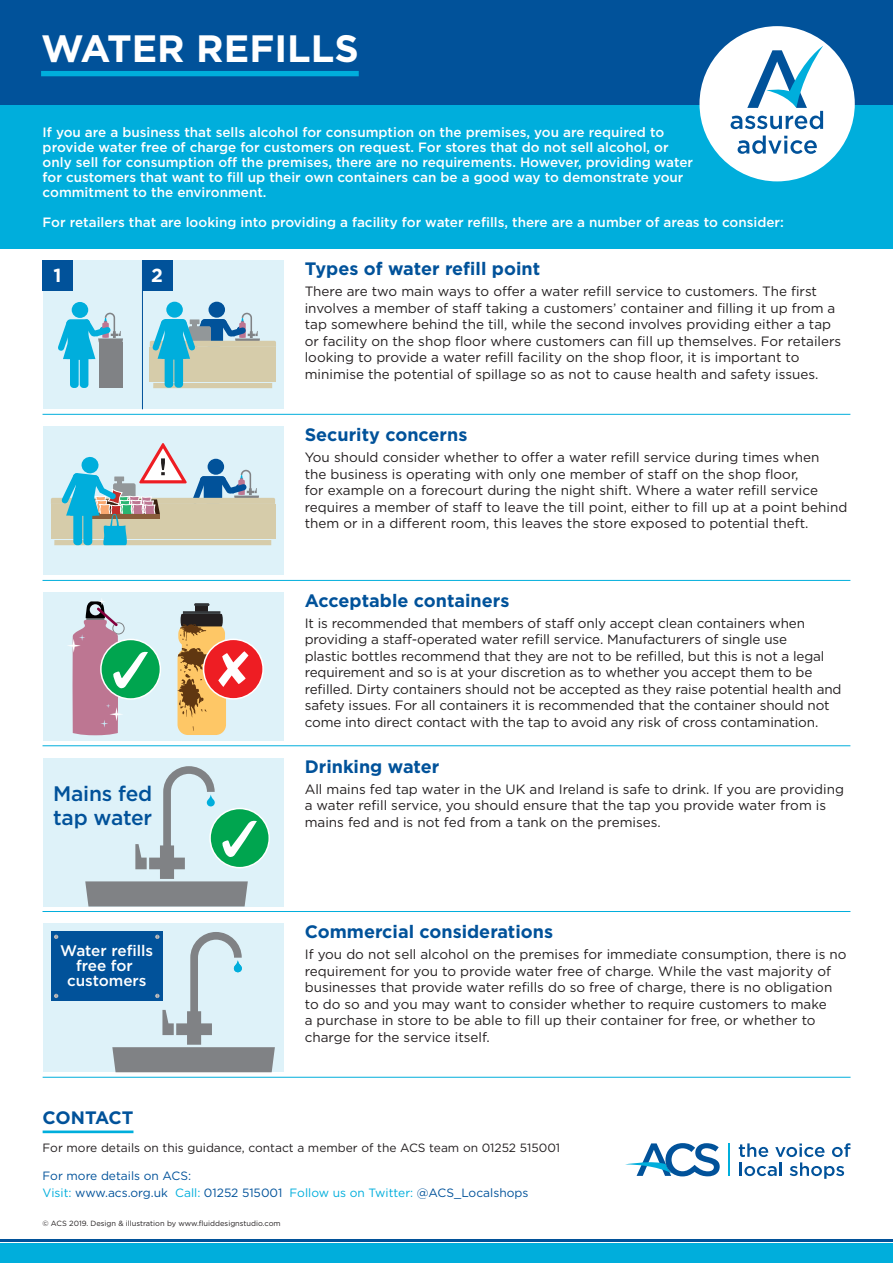
<style>
.page{position:relative;width:893px;height:1263px;background:#fff}
.page>*{position:absolute;margin:0;border:0;box-sizing:border-box;transform-origin:0 0}
.t1{font:700 38.1px "Gotham";color:#fff}
.t2{font:500 21px/24px "Gotham";letter-spacing:-.01em;color:#01529a}
.t3{font:700 18.9px "Gotham";color:#fff}
.t4{font:700 18px "Gotham";color:#01529a}
.t5{font:500 15.3px/15.3px "Gotham";color:#fff;text-align:center}
.t6{font:13.5px/16.5px "Gotham";color:#231f20}
.t7{font:500 13.5px/15px "Gotham";color:#fff}
.t8{font:12px/16.5px "Gotham";color:#01529a}
.t9{font:12px "Gotham";color:#231f20}
.t10{font:7.5px "Gotham";color:#231f20}
.s1{color:#00aedc}
</style>
<div class="page">
<div style="left:43px;top:923px;width:240px;height:149px;background:#def2f9"></div>
<div style="left:51px;top:932px;width:111px;height:69px;background:#01529a"></div>
<svg style="left:54px;top:935px;width:4px;height:4px"></svg>
<svg style="left:54px;top:994px;width:4px;height:4px"></svg>
<svg style="left:112px;top:932px;width:163px;height:140px"></svg>
<div style="left:0;top:86px;width:893px;height:163px;background:#00aedc"></div>
<div style="left:0;top:0;width:893px;height:105px;background:#01529a"></div>
<div style="left:41px;top:71px;width:318px;height:5px;background:#00aedc"></div>
<div style="left:699px;top:26px;width:156px;height:155px;background:#fff;border-radius:50%"></div>
<svg style="left:731px;top:46px;width:92px;height:83px"></svg>
<svg style="left:738px;top:136px;width:79px;height:18px"></svg>
<hr style="left:0;top:1239px;width:893px;height:2px;background:#01529a">
<div style="left:0;top:1243px;width:893px;height:20px;background:#00aedc"></div>
<hr style="left:43px;top:1130px;width:90px;height:3px;background:#00aedc">
<svg style="left:625px;top:1143px;width:95px;height:33px"></svg>
<hr style="left:728px;top:1143px;width:1px;height:33px;background:#00aedc">
<svg style="left:739px;top:1143px;width:111px;height:36px"></svg>
<hr style="left:43px;top:911px;width:807px;height:1px;background:#00aedc">
<hr style="left:43px;top:745px;width:807px;height:1px;background:#00aedc">
<hr style="left:43px;top:580px;width:807px;height:1px;background:#00aedc">
<hr style="left:43px;top:414px;width:807px;height:1px;background:#00aedc">
<div style="left:43px;top:260px;width:240px;height:149px;background:#def2f9"></div>
<div style="left:208px;top:302px;width:17px;height:16px;background:#01529a;border-radius:50%"></div>
<div style="left:150px;top:347px;width:126px;height:35px;background:#d6ccaa"></div>
<div style="left:153px;top:383px;width:119px;height:5px;background:#d6ccaa"></div>
<div style="left:72px;top:302px;width:16px;height:16px;background:#00aedc;border-radius:50%"></div>
<div style="left:70px;top:354px;width:9px;height:34px;background:#00aedc;border-radius:4px"></div>
<div style="left:80px;top:354px;width:8px;height:34px;background:#00aedc;border-radius:4px"></div>
<div style="left:70px;top:322px;width:18px;height:38px;background:#00aedc;border-radius:4px"></div>
<svg style="left:58px;top:313px;width:65px;height:46px"></svg>
<div style="left:166px;top:302px;width:17px;height:16px;background:#00aedc;border-radius:50%"></div>
<div style="left:165px;top:353px;width:8px;height:35px;background:#00aedc;border-radius:4px"></div>
<div style="left:174px;top:353px;width:9px;height:35px;background:#00aedc;border-radius:4px"></div>
<div style="left:165px;top:322px;width:18px;height:38px;background:#00aedc;border-radius:4px"></div>
<svg style="left:150px;top:313px;width:126px;height:46px"></svg>
<div style="left:99px;top:343px;width:23px;height:45px;background:#808285"></div>
<div style="left:43px;top:426px;width:240px;height:149px;background:#def2f9"></div>
<div style="left:43px;top:592px;width:240px;height:149px;background:#def2f9"></div>
<div style="left:195px;top:604px;width:13px;height:8px;background:#231f20"></div>
<hr style="left:183px;top:611px;width:37px;height:3px;background:#35393c">
<hr style="left:194px;top:603px;width:15px;height:3px;background:#323538">
<div style="left:204px;top:639px;width:59px;height:60px;background:#ee1d23;border-radius:50%"></div>
<div style="left:101px;top:639px;width:59px;height:60px;background:#00a54f;border-radius:50%"></div>
<svg style="left:68px;top:599px;width:80px;height:136px"></svg>
<svg style="left:177px;top:614px;width:71px;height:121px"></svg>
<div style="left:43px;top:758px;width:240px;height:148px;background:#def2f9"></div>
<div style="left:210px;top:808px;width:59px;height:60px;background:#00a54f;border-radius:50%"></div>
<svg style="left:85px;top:766px;width:172px;height:140px"></svg>
<div style="left:43px;top:260px;width:30px;height:31px;background:#01529a"></div>
<div style="left:142px;top:260px;width:30px;height:31px;background:#01529a"></div>
<hr style="left:142px;top:260px;width:1px;height:149px;background:#01529a">
<svg style="left:51px;top:443px;width:224px;height:102px"></svg>
<hr style="left:43px;top:1077px;width:808px;height:1px;background:#00aedc">
<p class="t1" style="left:41px;top:26px;width:319px">WATER REFILLS</p>
<p class="t7" style="left:43px;top:125px;width:652px">If you are a business that sells alcohol for consumption on the premises, you are required to provide water free of charge for customers on request. For stores that do not sell alcohol, or only sell for consumption off the premises, there are no requirements. However, providing water for customers that want to fill up their own containers can be a good way to demonstrate your commitment to the environment.</p>
<p class="t7" style="left:43px;top:215px;width:743px">For retailers that are looking into providing a facility for water refills, there are a number of areas to consider:</p>
<p class="t4" style="left:305px;top:259px;width:237px">Types of water refill point</p>
<p class="t6" style="left:305px;top:283px;width:538px">There are two main ways to offer a water refill service to customers. The first involves a member of staff taking a customers’ container and filling it up from a tap somewhere behind the till, while the second involves providing either a tap or facility on the shop floor where customers can fill up themselves. For retailers looking to provide a water refill facility on the shop floor, it is important to minimise the potential of spillage so as not to cause health and safety issues.</p>
<p class="t3" style="left:54px;top:264px;width:9px">1</p>
<p class="t3" style="left:151px;top:264px;width:13px">2</p>
<p class="t4" style="left:305px;top:424px;width:164px">Security concerns</p>
<p class="t6" style="left:305px;top:449px;width:544px">You should consider whether to offer a water refill service during times when<br>the business is operating with only one member of staff on the shop floor,<br>for example on a forecourt during the night shift. Where a water refill service requires a member of staff to leave the till point, either to fill up at a point behind them or in a different room, this leaves the store exposed to potential theft.</p>
<p class="t2" style="left:53px;top:780px;width:101px">Mains fed tap water</p>
<p class="t5" style="left:60px;top:942px;width:94px">Water refills free for customers</p>
<p class="t4" style="left:43px;top:1107px;width:92px">CONTACT</p>
<p class="t4" style="left:305px;top:590px;width:206px">Acceptable containers</p>
<p class="t6" style="left:305px;top:614px;width:538px">It is recommended that members of staff only accept clean containers when providing a staff-operated water refill service. Manufacturers of single use<br>plastic bottles recommend that they are not to be refilled, but this is not a legal requirement and so is at your discretion as to whether you accept them to be refilled. Dirty containers should not be accepted as they raise potential health and safety issues. For all containers it is recommended that the container should not come into direct contact with the tap to avoid any risk of cross contamination.</p>
<p class="t4" style="left:305px;top:756px;width:136px">Drinking water</p>
<p class="t6" style="left:305px;top:780px;width:541px">All mains fed tap water in the UK and Ireland is safe to drink. If you are providing a water refill service, you should ensure that the tap you provide water from is mains fed and is not fed from a tank on the premises.</p>
<p class="t4" style="left:305px;top:921px;width:250px">Commercial considerations</p>
<p class="t6" style="left:305px;top:946px;width:543px">If you do not sell alcohol on the premises for immediate consumption, there is no requirement for you to provide water free of charge. While the vast majority of businesses that provide water refills do so free of charge, there is no obligation to do so and you may want to consider whether to require customers to make<br>a purchase in store to be able to fill up their container for free, or whether to charge for the service itself.</p>
<p class="t9" style="left:43px;top:1141px;width:519px">For more details on this guidance, contact a member of the ACS team on 01252 515001</p>
<p class="t8" style="left:43px;top:1168px;width:487px">For more details on ACS:<br><span class="s1">Visit:</span> www.acs.org.uk <span class="s1">Call:</span> 01252 515001 <span class="s1">Follow us on Twitter:</span> @ACS_Localshops</p>
<p class="t10" style="left:43px;top:1219px;width:240px">© ACS 2019. Design &amp; illustration by www.fluiddesignstudio.com</p>
</div>
